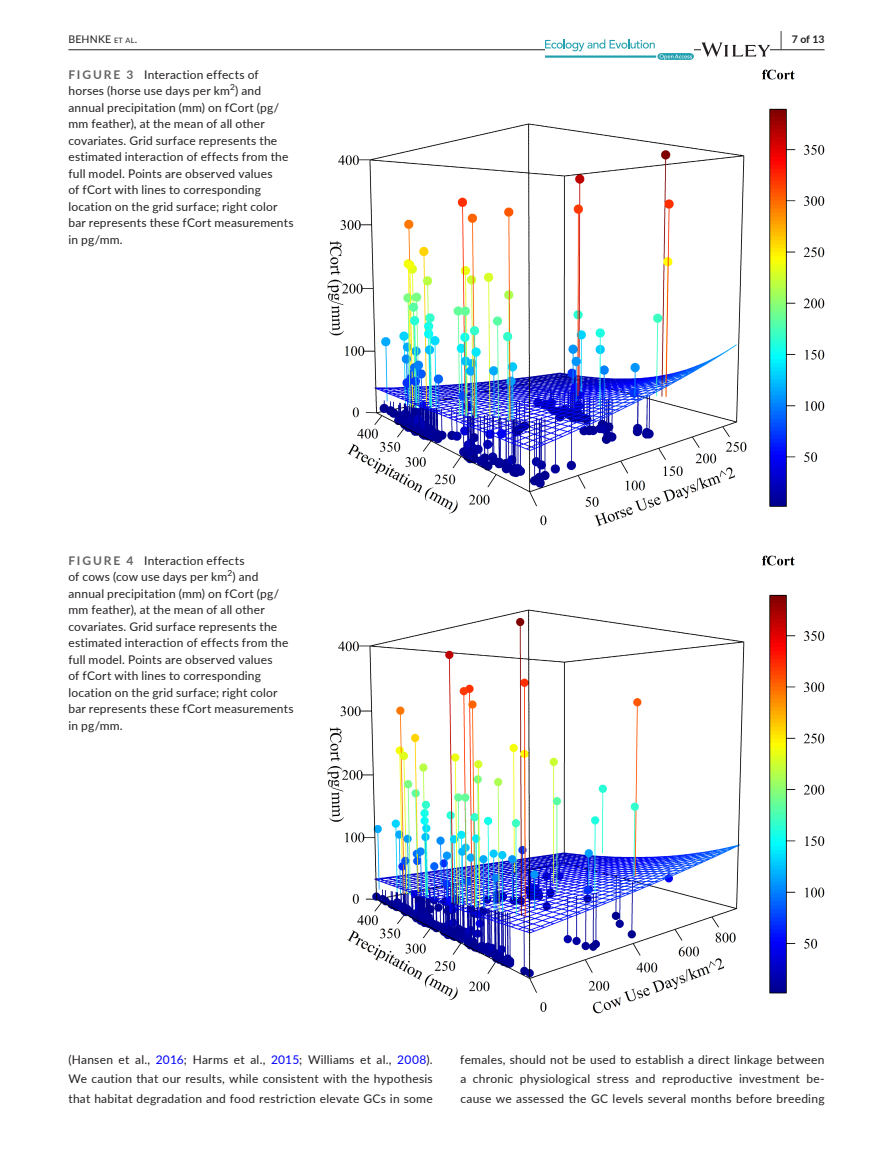
<style>
.page{position:relative;width:893px;height:1174px;background:#fff}
.page>*{position:absolute;margin:0;border:0;box-sizing:border-box;transform-origin:0 0}
.t1{font:12px/16.5px "Lato";letter-spacing:.015em;color:#231f20}
.t2{font:10.5px "Lato";letter-spacing:.02em;color:#231f20}
.t3{font:700 10.5px "Lato";color:#231f20}
.t4{font:8.4px "Lato";color:#231f20}
.s1{font-size:7.35px}
.s2{font-size:19.5px}
.s3{font-weight:700;color:#636366}
.s4{color:#00f}
</style>
<div class="page">
<hr style="left:68px;top:49px;width:756px;height:1px;background:#231f20">
<svg style="left:545px;top:39px;width:149px;height:21px"></svg>
<svg style="left:701px;top:42px;width:69px;height:15px"></svg>
<img style="left:327px;top:69px;width:497px;height:457px">
<img style="left:327px;top:555px;width:497px;height:458px">
<p class="t2" style="left:68px;top:31px;width:70px">BEHNKE <span class="s1">et al</span>.</p>
<p class="t3" style="left:780px;top:31px;width:46px"><span class="s2">|</span> 7 of 13</p>
<p class="t1" style="left:68px;top:66px;width:194px"><span class="s3">FIGURE 3</span> Interaction effects of horses (horse use days per km ) and</p>
<p class="t4" style="left:230px;top:81px;width:6px">2</p>
<p class="t1" style="left:68px;top:99px;width:227px">annual precipitation (mm) on fCort (pg/ mm feather), at the mean of all other covariates. Grid surface represents the estimated interaction of effects from the full model. Points are observed values<br>of fCort with lines to corresponding location on the grid surface; right color bar represents these fCort measurements in pg/mm.</p>
<p class="t1" style="left:68px;top:552px;width:192px"><span class="s3">FIGURE 4</span> Interaction effects of cows (cow use days per km ) and</p>
<p class="t4" style="left:227px;top:567px;width:6px">2</p>
<p class="t1" style="left:68px;top:585px;width:227px">annual precipitation (mm) on fCort (pg/ mm feather), at the mean of all other covariates. Grid surface represents the estimated interaction of effects from the full model. Points are observed values<br>of fCort with lines to corresponding location on the grid surface; right color bar represents these fCort measurements in pg/mm.</p>
<p class="t1" style="left:68px;top:1049px;width:366px;line-height:19.5px;text-align:justify">(Hansen et al., <span class="s4">2016</span>; Harms et al., <span class="s4">2015</span>; Williams et al., <span class="s4">2008</span>).<br>We caution that our results, while consistent with the hypothesis that habitat degradation and food restriction elevate GCs in some</p>
<p class="t1" style="left:460px;top:1049px;width:366px;line-height:19.5px;text-align:justify">females, should not be used to establish a direct linkage between a chronic physiological stress and reproductive investment be&shy;cause we assessed the GC levels several months before breeding</p>
</div>
